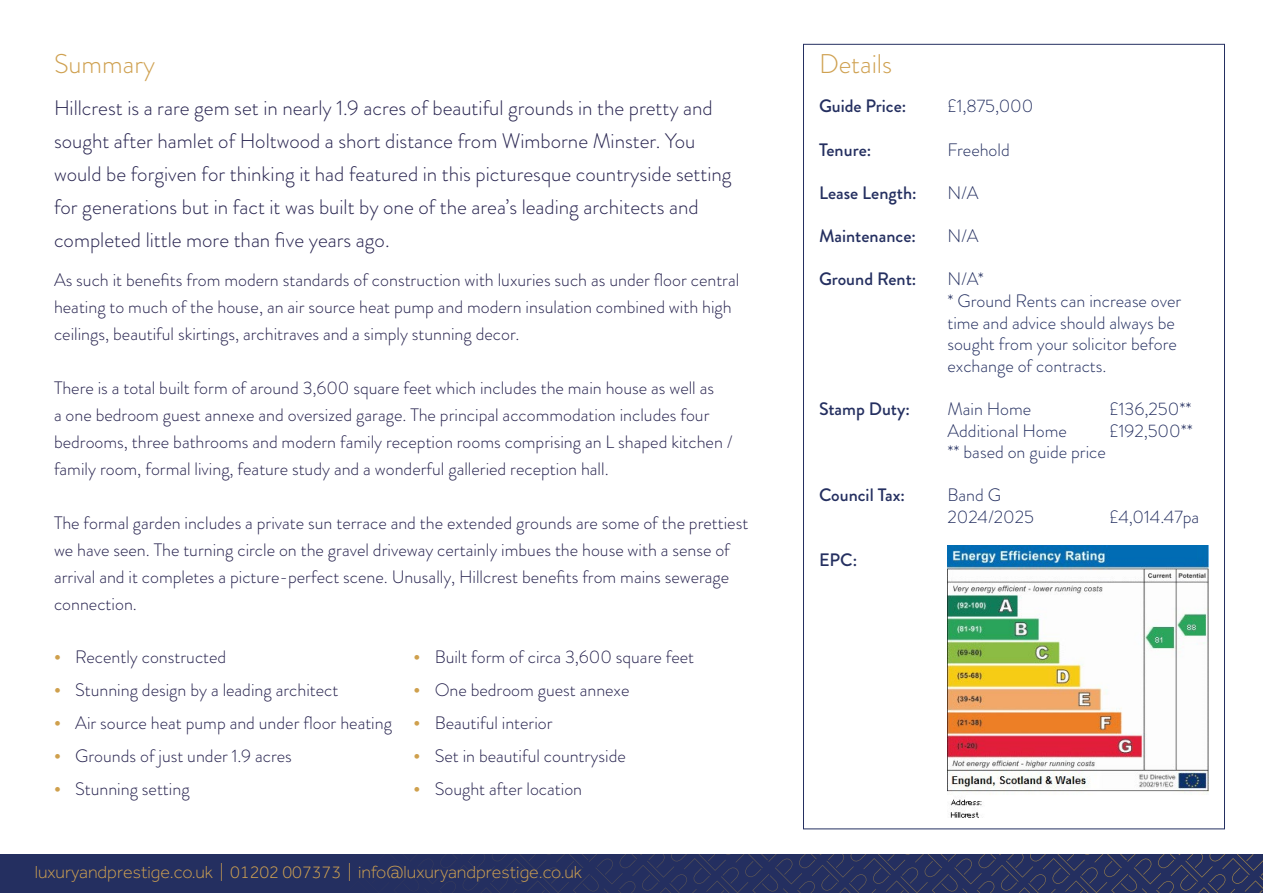
<style>
.page{position:relative;width:1263px;height:893px;background:#fff}
.page>*{position:absolute;margin:0;border:0;box-sizing:border-box;transform-origin:0 0}
.t1{font:300 27px "Brandon Grotesque";color:#cfa151}
.t2{font:300 21px/33px "Brandon Grotesque";color:#26224e}
.t3{font:300 18px/27px "Brandon Grotesque";color:#26224e}
.t4{font:300 18px/21.6px "Brandon Grotesque";color:#242f60}
.t5{font:500 18px "Brandon Grotesque";color:#242f60}
.t6{font:300 18px "Effra";color:#cfa151}
.s1{font-weight:700;color:#cfa04d}
</style>
<div class="page">
<div style="left:0;top:855px;width:1263px;height:38px;background:#242f60"></div>
<svg style="left:432px;top:855px;width:831px;height:38px"></svg>
<img style="left:947px;top:546px;width:262px;height:272px">
<h1 class="t1" style="left:54px;top:45px;width:103px">Summary</h1>
<h1 class="t1" style="left:819px;top:45px;width:75px">Details</h1>
<p class="t2" style="left:54px;top:91px;width:679px">Hillcrest is a rare gem set in nearly 1.9 acres of beautiful grounds in the pretty and sought after hamlet of Holtwood a short distance from Wimborne Minster. You would be forgiven for thinking it had featured in this picturesque countryside setting for generations but in fact it was built by one of the area’s leading architects and completed little more than five years ago.</p>
<p class="t3" style="left:54px;top:267px;width:687px">As such it benefits from modern standards of construction with luxuries such as under floor central heating to much of the house, an air source heat pump and modern insulation combined with high ceilings, beautiful skirtings, architraves and a simply stunning decor.</p>
<p class="t3" style="left:54px;top:375px;width:680px">There is a total built form of around 3,600 square feet which includes the main house as well as<br>a one bedroom guest annexe and oversized garage. The principal accommodation includes four bedrooms, three bathrooms and modern family reception rooms comprising an L shaped kitchen / family room, formal living, feature study and a wonderful galleried reception hall.</p>
<p class="t3" style="left:54px;top:510px;width:696px">The formal garden includes a private sun terrace and the extended grounds are some of the prettiest we have seen. The turning circle on the gravel driveway certainly imbues the house with a sense of arrival and it completes a picture-perfect scene. Unusally, Hillcrest benefits from mains sewerage connection.</p>
<p class="t3" style="left:54px;top:643px;width:174px"><span class="s1">•</span> Recently constructed</p>
<p class="t3" style="left:54px;top:676px;width:286px"><span class="s1">•</span> Stunning design by a leading architect</p>
<p class="t3" style="left:54px;top:709px;width:340px"><span class="s1">•</span> Air source heat pump and under floor heating</p>
<p class="t3" style="left:54px;top:742px;width:239px"><span class="s1">•</span> Grounds of just under 1.9 acres</p>
<p class="t3" style="left:54px;top:775px;width:137px"><span class="s1">•</span> Stunning setting</p>
<p class="t5" style="left:819px;top:94px;width:89px">Guide Price:</p>
<p class="t5" style="left:819px;top:137px;width:54px">Tenure:</p>
<p class="t5" style="left:819px;top:180px;width:99px">Lease Length:</p>
<p class="t5" style="left:819px;top:223px;width:98px">Maintenance:</p>
<p class="t5" style="left:819px;top:267px;width:99px">Ground Rent:</p>
<p class="t5" style="left:819px;top:396px;width:92px">Stamp Duty:</p>
<p class="t5" style="left:819px;top:483px;width:87px">Council Tax:</p>
<p class="t5" style="left:819px;top:547px;width:40px">EPC:</p>
<p class="t3" style="left:413px;top:643px;width:282px"><span class="s1">•</span> Built form of circa 3,600 square feet</p>
<p class="t3" style="left:413px;top:676px;width:218px"><span class="s1">•</span> One bedroom guest annexe</p>
<p class="t3" style="left:413px;top:709px;width:141px"><span class="s1">•</span> Beautiful interior</p>
<p class="t3" style="left:413px;top:742px;width:214px"><span class="s1">•</span> Set in beautiful countryside</p>
<p class="t3" style="left:413px;top:775px;width:170px"><span class="s1">•</span> Sought after location</p>
<p class="t6" style="left:35px;top:862px;width:549px">luxuryandprestige.co.uk | 01202 007373 | info@luxuryandprestige.co.uk</p>
<p class="t4" style="left:947px;top:96px;width:88px">£1,875,000</p>
<p class="t4" style="left:947px;top:139px;width:64px">Freehold</p>
<p class="t4" style="left:947px;top:182px;width:33px">N/A</p>
<p class="t4" style="left:947px;top:225px;width:33px">N/A</p>
<p class="t4" style="left:947px;top:268px;width:235px">N/A*<br>* Ground Rents can increase over time and advice should always be sought from your solicitor before exchange of contracts.</p>
<p class="t4" style="left:947px;top:398px;width:85px">Main Home</p>
<p class="t4" style="left:1109px;top:398px;width:84px">£136,250**</p>
<p class="t4" style="left:947px;top:420px;width:121px">Additional Home</p>
<p class="t4" style="left:1109px;top:420px;width:85px">£192,500**</p>
<p class="t4" style="left:947px;top:441px;width:160px">** based on guide price</p>
<p class="t4" style="left:947px;top:484px;width:88px">Band G<br>2024/2025</p>
<p class="t4" style="left:1109px;top:506px;width:91px">£4,014.47pa</p>
</div>
